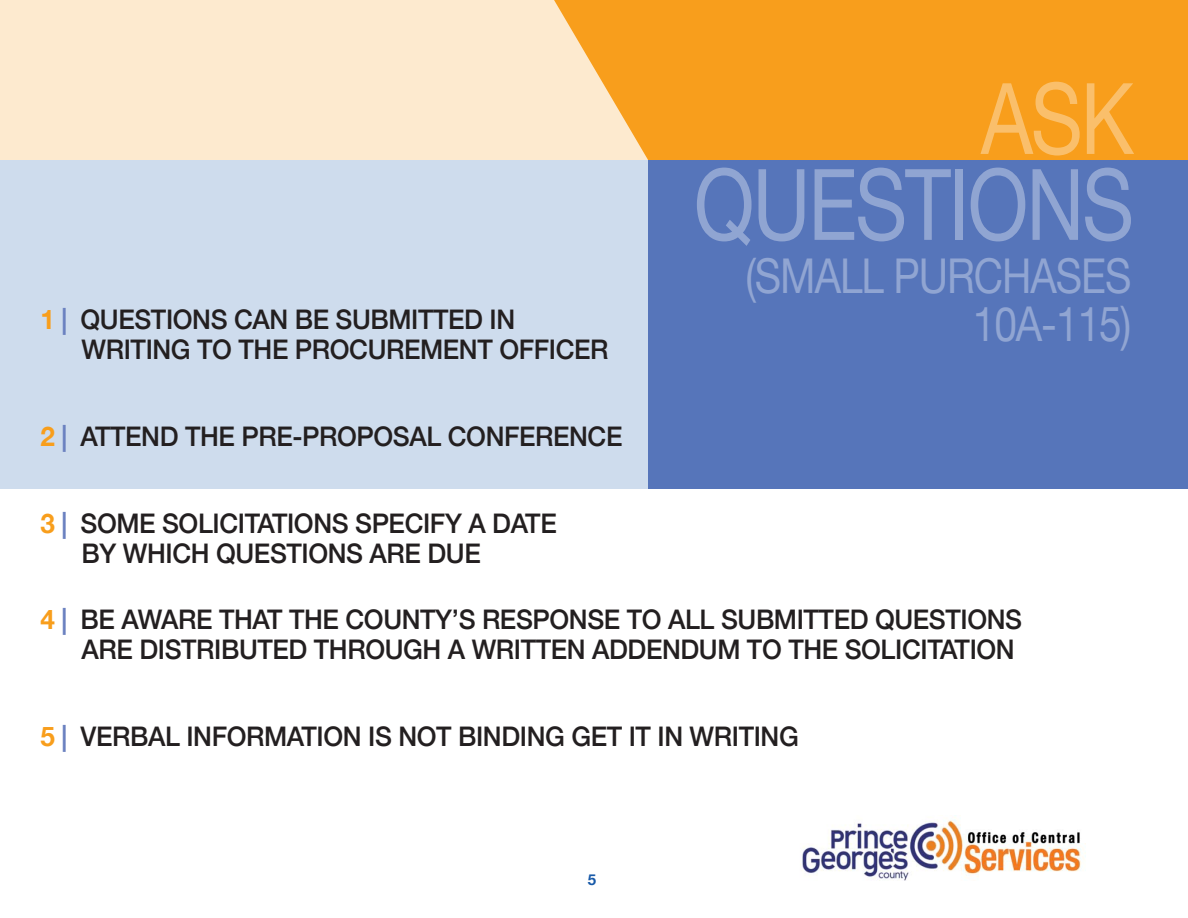
<style>
.page{position:relative;width:1188px;height:918px;background:#fff}
.page>*{position:absolute;margin:0;border:0;box-sizing:border-box;transform-origin:0 0}
.t1{font:98.85px/85.9px "font 0000000024 f 31069";letter-spacing:-.025em;color:rgb(255 255 255/.35);text-align:right;scale:.81 1}
.t2{font:48px/48px "font 0000000024 f 31069";letter-spacing:-.025em;color:rgb(255 255 255/.35);text-align:right;scale:.85 1}
.t3{font:27px/30px "font 0000000024 f 3106 a";letter-spacing:-.015em;color:#231f20}
.t4{font:15px "font 0000000024 f 31069";color:#185aa9}
.s1{font-family:"font 0000000024 f 31069";color:#f89e1c}
.s2{font-family:"font 0000000024 f 31069";color:#6b81c0}
</style>
<div class="page">
<div style="left:650px;top:0;width:538px;height:161px;background:#f89e1c"></div>
<div style="left:0;top:160px;width:666px;height:329px;background:#cedced"></div>
<div style="left:0;top:0;width:811px;height:160px;background:#f89e1c;opacity:.21"></div>
<div style="left:648px;top:160px;width:540px;height:329px;background:#5675ba"></div>
<img style="left:800px;top:820px;width:286px;height:61px">
<p class="t3" style="left:82px;top:304px;width:528px;text-indent:-41px"><span class="s1">1</span> <span class="s2">|</span> QUESTIONS CAN BE SUBMITTED IN<br>WRITING TO THE PROCUREMENT OFFICER</p>
<p class="t3" style="left:40px;top:421px;width:584px"><span class="s1">2</span> <span class="s2">|</span> ATTEND THE PRE-PROPOSAL CONFERENCE</p>
<p class="t3" style="left:82px;top:508px;width:477px;text-indent:-41px"><span class="s1">3</span> <span class="s2">|</span> SOME SOLICITATIONS SPECIFY A DATE<br>BY WHICH QUESTIONS ARE DUE</p>
<h1 class="t1" style="left:694px;top:74px;width:545px">ASK<br>QUESTIONS</h1>
<h2 class="t2" style="left:745px;top:251px;width:455px">(SMALL PURCHASES<br>10A-115)</h2>
<p class="t3" style="left:40px;top:604px;width:983px;text-align:right"><span class="s1">4</span> <span class="s2">|</span> BE AWARE THAT THE COUNTY’S RESPONSE TO ALL SUBMITTED QUESTIONS<br>ARE DISTRIBUTED THROUGH A WRITTEN ADDENDUM TO THE SOLICITATION</p>
<p class="t3" style="left:40px;top:721px;width:760px"><span class="s1">5</span> <span class="s2">|</span> VERBAL INFORMATION IS NOT BINDING GET IT IN WRITING</p>
<p class="t4" style="left:588px;top:870px;width:10px">5</p>
</div>
